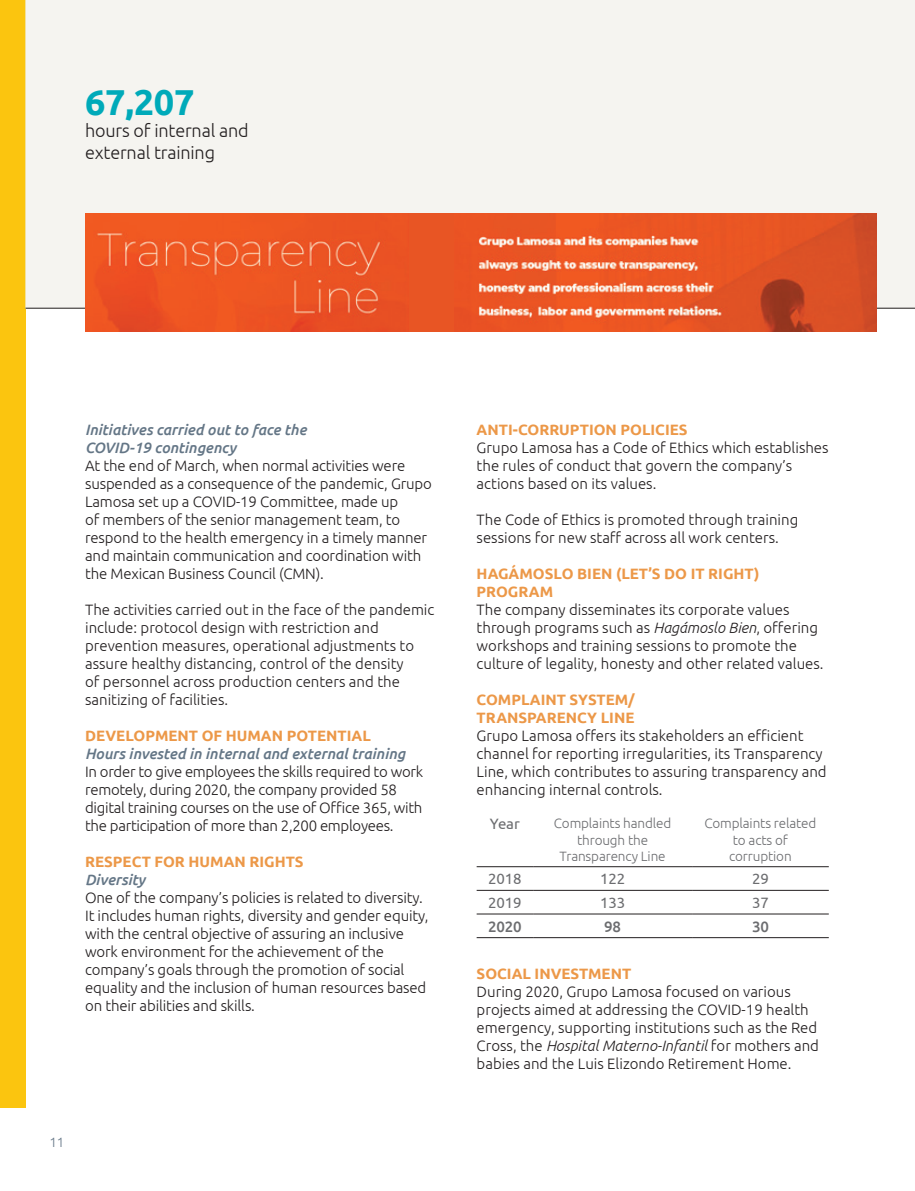
<style>
.page{position:relative;width:915px;height:1191px;background:#fff}
.page>*{position:absolute;margin:0;border:0;box-sizing:border-box;transform-origin:0 0}
.Body_Text_SPA{font:700 36px "Ubuntu";color:#00aab9}
.Body_Text_SPA-2{font:300 18px/21.6px "Ubuntu";letter-spacing:-.01em;color:#231f20}
.Body_Text_SPA-3{font:300 15px/18px "Ubuntu";color:#231f20}
.Body_Text_SPA-4{font:300 15px/18px "Ubuntu";letter-spacing:-.02em;color:#231f20}
.Body_Text_SPA-5{font:700 15px "Ubuntu";color:#ec9848}
.Body_Text_SPA-6{font:italic 500 15px "Ubuntu";color:#647686}
.Body_Text_SPA-7{font:15px "Ubuntu";letter-spacing:-.01em;color:#6c6d70}
.Body_Text_SPA-8{font:500 15px "Ubuntu";letter-spacing:-.01em;color:#6c6d70}
.Body_Text_SPA-9{font:300 13.5px/16.2px "Ubuntu";letter-spacing:-.01em;color:#6c6d70;text-align:center}
.t1{font:300 13.5px "Ubuntu";color:#647686}
.s1{font-style:italic}
</style>
<div class="page">
<div style="left:0;top:0;width:26px;height:1107px;background:#fbc50f"></div>
<div style="left:26px;top:0;width:888px;height:308px;background:#f5f4f0"></div>
<hr style="left:914px;top:0;width:1px;height:308px;background:#f0efe8">
<hr style="left:26px;top:308px;width:888px;height:1px;background:#231f20">
<div style="left:408px;top:214px;width:49px;height:118px;background:#e85524"></div>
<hr style="left:476px;top:937px;width:57px;height:1px;background:#231f20">
<hr style="left:533px;top:937px;width:158px;height:1px;background:#231f20">
<hr style="left:691px;top:937px;width:137px;height:1px;background:#231f20">
<hr style="left:476px;top:866px;width:57px;height:1px;background:#231f20">
<hr style="left:533px;top:866px;width:158px;height:1px;background:#231f20">
<hr style="left:691px;top:866px;width:137px;height:1px;background:#231f20">
<hr style="left:476px;top:890px;width:57px;height:1px;background:#231f20">
<hr style="left:533px;top:890px;width:158px;height:1px;background:#231f20">
<hr style="left:691px;top:890px;width:137px;height:1px;background:#231f20">
<hr style="left:476px;top:913px;width:57px;height:1px;background:#231f20">
<hr style="left:533px;top:913px;width:158px;height:1px;background:#231f20">
<hr style="left:691px;top:913px;width:137px;height:1px;background:#231f20">
<img style="left:85px;top:214px;width:323px;height:118px">
<img style="left:457px;top:214px;width:418px;height:118px">
<p class="Body_Text_SPA" style="left:85px;top:81px;width:111px">67,207</p>
<p class="Body_Text_SPA-2" style="left:85px;top:119px;width:165px">hours of internal and external training</p>
<p class="Body_Text_SPA-6" style="left:85px;top:420px;width:223px">Initiatives carried out to face the</p>
<p class="Body_Text_SPA-6" style="left:85px;top:438px;width:152px">COVID-19 contingency</p>
<p class="Body_Text_SPA-3" style="left:85px;top:456px;width:348px">At the end of March, when normal activities were suspended as a consequence of the pandemic, Grupo Lamosa set up a COVID-19 Committee, made up<br>of members of the senior management team, to respond to the health emergency in a timely manner and maintain communication and coordination with the Mexican Business Council (CMN).</p>
<p class="Body_Text_SPA-3" style="left:85px;top:600px;width:351px">The activities carried out in the face of the pandemic include: protocol design with restriction and prevention measures, operational adjustments to assure healthy distancing, control of the density<br>of personnel across production centers and the sanitizing of facilities.</p>
<p class="Body_Text_SPA-5" style="left:85px;top:726px;width:287px">DEVELOPMENT OF HUMAN POTENTIAL</p>
<p class="Body_Text_SPA-6" style="left:85px;top:744px;width:322px">Hours invested in internal and external training</p>
<p class="Body_Text_SPA-4" style="left:85px;top:762px;width:339px">In order to give employees the skills required to work remotely, during 2020, the company provided 58 digital training courses on the use of Office 365, with the participation of more than 2,200 employees.</p>
<p class="Body_Text_SPA-5" style="left:85px;top:852px;width:220px">RESPECT FOR HUMAN RIGHTS</p>
<p class="Body_Text_SPA-6" style="left:85px;top:870px;width:62px">Diversity</p>
<p class="Body_Text_SPA-3" style="left:85px;top:888px;width:345px">One of the company’s policies is related to diversity.<br>It includes human rights, diversity and gender equity, with the central objective of assuring an inclusive work environment for the achievement of the company’s goals through the promotion of social equality and the inclusion of human resources based on their abilities and skills.</p>
<p class="t1" style="left:49px;top:1133px;width:17px">11</p>
<p class="Body_Text_SPA-5" style="left:476px;top:420px;width:212px">ANTI-CORRUPTION POLICIES</p>
<p class="Body_Text_SPA-3" style="left:476px;top:438px;width:353px">Grupo Lamosa has a Code of Ethics which establishes the rules of conduct that govern the company’s actions based on its values.</p>
<p class="Body_Text_SPA-3" style="left:476px;top:510px;width:323px">The Code of Ethics is promoted through training sessions for new staff across all work centers.</p>
<p class="Body_Text_SPA-5" style="left:476px;top:564px;width:284px">HAGÁMOSLO BIEN (LET’S DO IT RIGHT)</p>
<p class="Body_Text_SPA-5" style="left:476px;top:582px;width:78px">PROGRAM</p>
<p class="Body_Text_SPA-3" style="left:476px;top:600px;width:348px">The company disseminates its corporate values through programs such as <span class="s1">Hagámoslo Bien</span>, offering workshops and training sessions to promote the culture of legality, honesty and other related values.</p>
<p class="Body_Text_SPA-5" style="left:476px;top:690px;width:159px">COMPLAINT SYSTEM/</p>
<p class="Body_Text_SPA-5" style="left:476px;top:708px;width:159px">TRANSPARENCY LINE</p>
<p class="Body_Text_SPA-3" style="left:476px;top:726px;width:351px">Grupo Lamosa offers its stakeholders an efficient channel for reporting irregularities, its Transparency Line, which contributes to assuring transparency and enhancing internal controls.</p>
<p class="Body_Text_SPA-7" style="left:490px;top:815px;width:31px">Year</p>
<p class="Body_Text_SPA-9" style="left:553px;top:815px;width:119px">Complaints handled through the<br>Transparency Line</p>
<p class="Body_Text_SPA-9" style="left:704px;top:815px;width:113px">Complaints related to acts of</p>
<p class="Body_Text_SPA-9" style="left:729px;top:847px;width:64px">corruption</p>
<p class="Body_Text_SPA-7" style="left:488px;top:870px;width:35px">2018</p>
<p class="Body_Text_SPA-7" style="left:600px;top:870px;width:27px">122</p>
<p class="Body_Text_SPA-7" style="left:751px;top:870px;width:18px">29</p>
<p class="Body_Text_SPA-7" style="left:488px;top:893px;width:35px">2019</p>
<p class="Body_Text_SPA-7" style="left:600px;top:893px;width:27px">133</p>
<p class="Body_Text_SPA-7" style="left:751px;top:893px;width:18px">37</p>
<p class="Body_Text_SPA-8" style="left:488px;top:916px;width:35px">2020</p>
<p class="Body_Text_SPA-8" style="left:604px;top:916px;width:18px">98</p>
<p class="Body_Text_SPA-8" style="left:751px;top:916px;width:18px">30</p>
<p class="Body_Text_SPA-5" style="left:476px;top:964px;width:156px">SOCIAL INVESTMENT</p>
<p class="Body_Text_SPA-3" style="left:476px;top:982px;width:344px">During 2020, Grupo Lamosa focused on various projects aimed at addressing the COVID-19 health emergency, supporting institutions such as the Red Cross, the <span class="s1">Hospital Materno-Infantil</span> for mothers and babies and the Luis Elizondo Retirement Home.</p>
</div>
